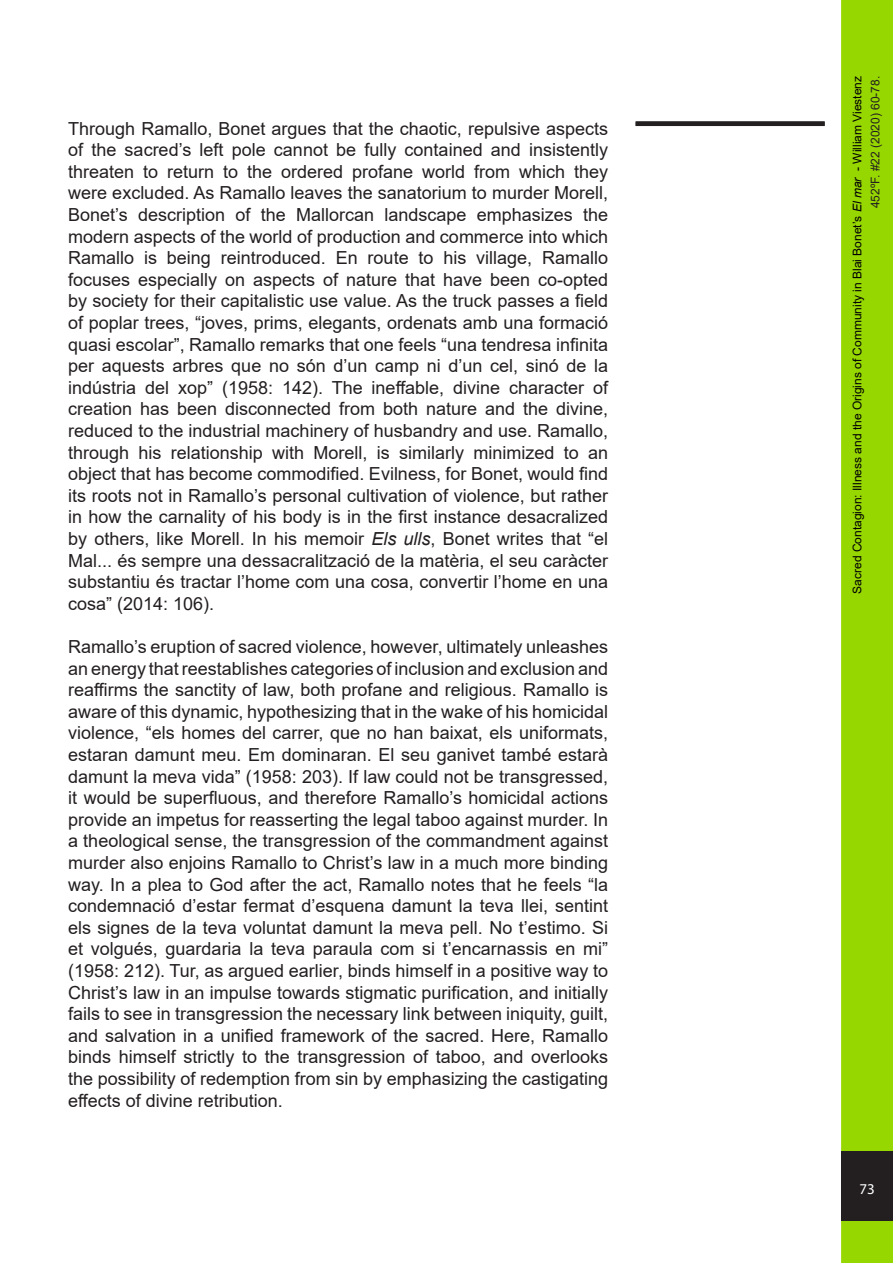
<style>
.page{position:relative;width:893px;height:1263px;background:#fff}
.page>*{position:absolute;margin:0;border:0;box-sizing:border-box;transform-origin:0 0}
.t1{font:18px/21.6px "Arial";color:#231f20;text-align:justify}
.t2{font:15px "Myriad Pro";color:#fff}
.t3{font:12px/18px "Arial";color:#000;text-align:right}
.s1{font-style:italic}
.s2{color:#231f20}
</style>
<div class="page">
<div style="left:841px;top:0;width:52px;height:1263px;background:#97d700;border:3px solid #97d700"></div>
<div style="left:841px;top:1151px;width:52px;height:70px;background:#231f20"></div>
<div style="left:636px;top:121px;width:189px;height:5px;background:#231f20"></div>
<p class="t1" style="left:68px;top:117px;width:541px">Through Ramallo, Bonet argues that the chaotic, repulsive aspects of the sacred’s left pole cannot be fully contained and insistently threaten to return to the ordered profane world from which they were excluded. As Ramallo leaves the sanatorium to murder Morell, Bonet’s description of the Mallorcan landscape emphasizes the modern aspects of the world of production and commerce into which Ramallo is being reintroduced. En route to his village, Ramallo focuses especially on aspects of nature that have been co-opted by society for their capitalistic use value. As the truck passes a field of poplar trees, “joves, prims, elegants, ordenats amb una formació quasi escolar”, Ramallo remarks that one feels “una tendresa infinita per aquests arbres que no són d’un camp ni d’un cel, sinó de la indústria del xop” (1958: 142). The ineffable, divine character of creation has been disconnected from both nature and the divine, reduced to the industrial machinery of husbandry and use. Ramallo, through his relationship with Morell, is similarly minimized to an object that has become commodified. Evilness, for Bonet, would find its roots not in Ramallo’s personal cultivation of violence, but rather in how the carnality of his body is in the first instance desacralized by others, like Morell. In his memoir <span class="s1">Els ulls</span>, Bonet writes that “el Mal... és sempre una dessacralització de la matèria, el seu caràcter substantiu és tractar l’home com una cosa, convertir l’home en una cosa” (2014: 106).</p>
<p class="t1" style="left:68px;top:636px;width:541px">Ramallo’s eruption of sacred violence, however, ultimately unleashes an energy that reestablishes categories of inclusion and exclusion and reaffirms the sanctity of law, both profane and religious. Ramallo is aware of this dynamic, hypothesizing that in the wake of his homicidal violence, “els homes del carrer, que no han baixat, els uniformats, estaran damunt meu. Em dominaran. El seu ganivet també estarà damunt la meva vida” (1958: 203). If law could not be transgressed, it would be superfluous, and therefore Ramallo’s homicidal actions provide an impetus for reasserting the legal taboo against murder. In a theological sense, the transgression of the commandment against murder also enjoins Ramallo to Christ’s law in a much more binding way. In a plea to God after the act, Ramallo notes that he feels “la condemnació d’estar fermat d’esquena damunt la teva llei, sentint els signes de la teva voluntat damunt la meva pell. No t’estimo. Si et volgués, guardaria la teva paraula com si t’encarnassis en mi” (1958: 212). Tur, as argued earlier, binds himself in a positive way to Christ’s law in an impulse towards stigmatic purification, and initially fails to see in transgression the necessary link between iniquity, guilt, and salvation in a unified framework of the sacred. Here, Ramallo binds himself strictly to the transgression of taboo, and overlooks the possibility of redemption from sin by emphasizing the castigating effects of divine retribution.</p>
<p class="t3" style="left:848px;top:594px;width:519px;rotate:-90deg">Sacred Contagion: Illness and the Origins of Community in Blai Bonet’s <span class="s1">El mar</span> - William Viestenz<br><span class="s2">452ºF. #22 (2020) 60-78.</span></p>
<p class="t2" style="left:859px;top:1179px;width:17px">73</p>
</div>
